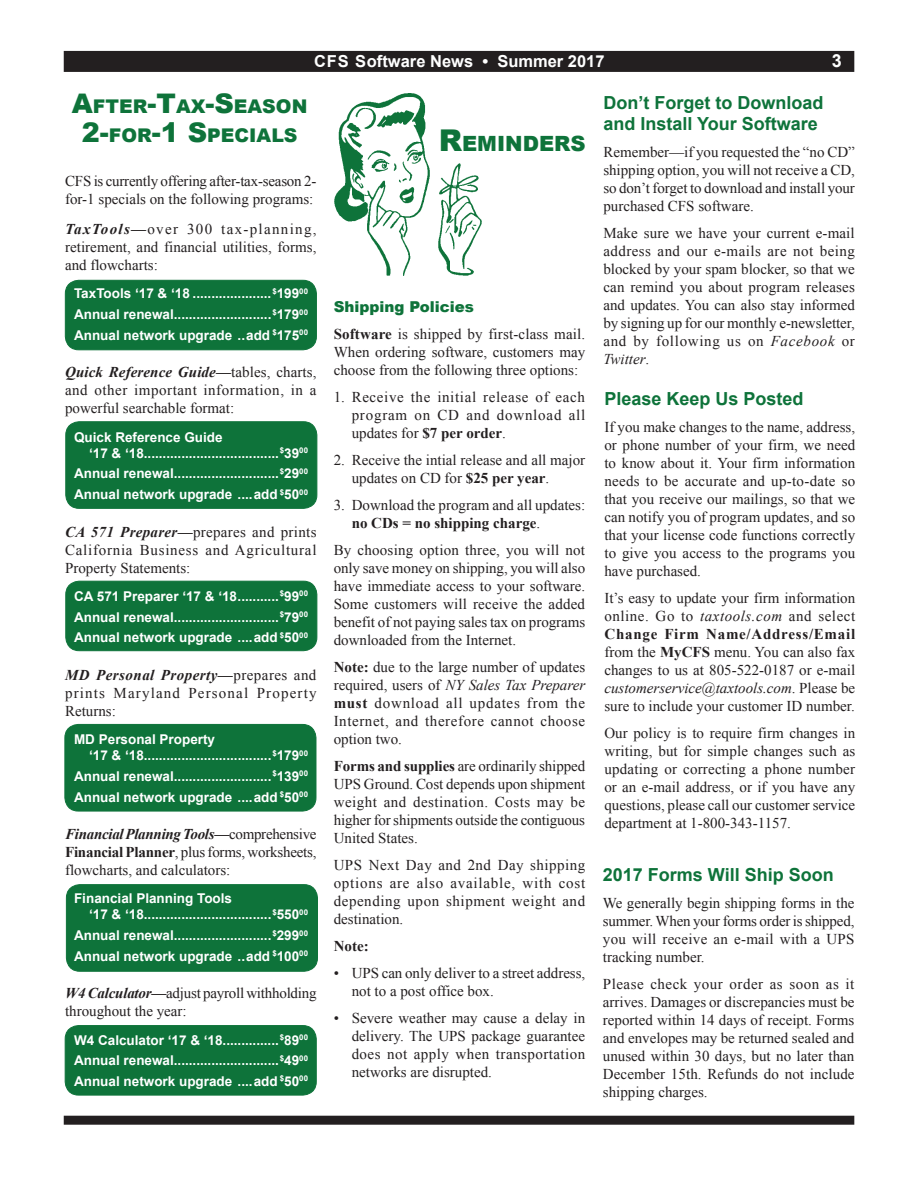
<style>
.page{position:relative;width:918px;height:1188px;background:#fff}
.page>*{position:absolute;margin:0;border:0;box-sizing:border-box;transform-origin:0 0}
.t1{font:900 21px "Arial";color:#0e733a}
.t2{font:900 18.9px/28.5px "Arial";color:#0e733a;text-align:center}
.t3{font:700 18px/21.6px "Arial";color:#0e733a}
.t4{font:700 18px "Arial";color:#fff}
.t5{font:700 16.5px "Arial";color:#fff}
.t6{font:15px/18px "Times New Roman";color:#231f20;text-align:justify}
.t7{font:900 15px "Arial";color:#0e733a}
.t8{font:700 15px "Times New Roman";color:#231f20}
.t9{font:700 13.5px/20.7px "Arial";color:#fff}
.s1{font-size:27px}
.s2{font-weight:700;font-style:italic}
.s3{font-weight:700}
.s4{font-size:30px}
.s5{font-style:italic}
</style>
<div class="page">
<div style="left:64px;top:52px;width:790px;height:19px;background:#231f20"></div>
<div style="left:64px;top:51px;width:790px;height:21px;border:2px solid #231f20"></div>
<div style="left:64px;top:1116px;width:790px;height:9px;background:#231f20"></div>
<img style="left:334px;top:94px;width:147px;height:182px">
<div style="left:65px;top:1026px;width:251px;height:69px;background:#0e733a;border-radius:14px"></div>
<div style="left:65px;top:1025px;width:251px;height:70px;border:1px solid #0e733a;border-radius:14px"></div>
<div style="left:66px;top:885px;width:251px;height:86px;background:#0e733a;border-radius:14px"></div>
<div style="left:66px;top:884px;width:252px;height:87px;border:1px solid #0e733a;border-radius:14px"></div>
<div style="left:65px;top:280px;width:251px;height:70px;background:#0e733a;border-radius:14px"></div>
<div style="left:65px;top:280px;width:252px;height:70px;border:1px solid #0e733a;border-radius:14px"></div>
<div style="left:66px;top:581px;width:251px;height:70px;background:#0e733a;border-radius:14px"></div>
<div style="left:66px;top:581px;width:251px;height:70px;border:1px solid #0e733a;border-radius:14px"></div>
<div style="left:66px;top:422px;width:251px;height:86px;background:#0e733a;border-radius:14px"></div>
<div style="left:66px;top:422px;width:251px;height:87px;border:1px solid #0e733a;border-radius:14px"></div>
<div style="left:65px;top:724px;width:251px;height:87px;background:#0e733a;border-radius:13px"></div>
<div style="left:65px;top:724px;width:251px;height:87px;border:1px solid #0e733a;border-radius:13px"></div>
<p class="t5" style="left:314px;top:50px;width:292px">CFS Software News • Summer 2017</p>
<p class="t4" style="left:832px;top:48px;width:12px">3</p>
<p class="t2" style="left:72px;top:92px;width:237px"><span class="s1">A</span>FTER<span class="s1">-T</span>AX<span class="s1">-S</span>EASON<br><span class="s1">2-</span>FOR<span class="s1">-1 S</span>PECIALS</p>
<p class="t6" style="left:65px;top:172px;width:253px">CFS is currently offering after-tax-season 2- for-1 specials on the following programs:</p>
<p class="t6" style="left:65px;top:220px;width:253px"><span class="s2">TaxTools—</span>over 300 tax-planning, retirement, and financial utilities, forms, and flowcharts:</p>
<p class="t9" style="left:74px;top:284px;width:235px;text-align:justify">TaxTools ‘17 &amp; ‘18 .....................<sup>$</sup>199<sup>00<br></sup>Annual renewal..........................<sup>$</sup>179<sup>00<br></sup>Annual network upgrade ..add <sup>$</sup>175<sup>00</sup></p>
<p class="t6" style="left:65px;top:363px;width:253px"><span class="s2">Quick Reference Guide—</span>tables, charts, and other important information, in a powerful searchable format:</p>
<p class="t9" style="left:89px;top:429px;width:220px;line-height:16.2px;text-indent:-15px">Quick Reference Guide<br>‘17 &amp; ‘18....................................<sup>$</sup>39<sup>00</sup></p>
<p class="t9" style="left:74px;top:464px;width:235px">Annual renewal............................<sup>$</sup>29<sup>00<br></sup>Annual network upgrade ....add <sup>$</sup>50<sup>00</sup></p>
<p class="t6" style="left:65px;top:522px;width:253px"><span class="s2">CA 571 Preparer—</span>prepares and prints California Business and Agricultural Property Statements:</p>
<p class="t9" style="left:74px;top:586px;width:235px;text-align:justify">CA 571 Preparer ‘17 &amp; ‘18...........<sup>$</sup>99<sup>00<br></sup>Annual renewal............................<sup>$</sup>79<sup>00<br></sup>Annual network upgrade ....add <sup>$</sup>50<sup>00</sup></p>
<p class="t6" style="left:65px;top:665px;width:253px"><span class="s2">MD Personal Property—</span>prepares and prints Maryland Personal Property Returns:</p>
<p class="t9" style="left:89px;top:731px;width:220px;line-height:16.2px;text-indent:-15px">MD Personal Property<br>‘17 &amp; ‘18..................................<sup>$</sup>179<sup>00</sup></p>
<p class="t9" style="left:74px;top:766px;width:235px">Annual renewal..........................<sup>$</sup>139<sup>00<br></sup>Annual network upgrade ....add <sup>$</sup>50<sup>00</sup></p>
<p class="t6" style="left:65px;top:825px;width:253px"><span class="s2">Financial Planning Tools—</span>comprehensive <span class="s3">Financial Planner</span>, plus forms, worksheets, flowcharts, and calculators:</p>
<p class="t9" style="left:89px;top:891px;width:220px;line-height:16.2px;text-indent:-15px">Financial Planning Tools<br>‘17 &amp; ‘18..................................<sup>$</sup>550<sup>00</sup></p>
<p class="t9" style="left:74px;top:925px;width:235px">Annual renewal..........................<sup>$</sup>299<sup>00<br></sup>Annual network upgrade ..add <sup>$</sup>100<sup>00</sup></p>
<p class="t6" style="left:65px;top:984px;width:253px"><span class="s2">W4 Calculator—</span>adjust payroll withholding throughout the year:</p>
<p class="t9" style="left:74px;top:1030px;width:235px;text-align:justify">W4 Calculator ‘17 &amp; ‘18...............<sup>$</sup>89<sup>00<br></sup>Annual renewal............................<sup>$</sup>49<sup>00<br></sup>Annual network upgrade ....add <sup>$</sup>50<sup>00</sup></p>
<h1 class="t1" style="left:439px;top:128px;width:148px"><span class="s4">R</span>EMI NDERS</h1>
<p class="t7" style="left:334px;top:296px;width:142px">SHIPPING POLICIES</p>
<p class="t6" style="left:334px;top:325px;width:253px"><span class="s3">Software</span> is shipped by first-class mail.<br>When ordering software, customers may choose from the following three options:</p>
<p class="t6" style="left:352px;top:388px;width:235px;text-indent:-18px">1. Receive the initial release of each program on CD and download all updates for <span class="s3">$7 per order</span>.</p>
<p class="t6" style="left:352px;top:451px;width:235px;text-indent:-18px">2. Receive the intial release and all major updates on CD for <span class="s3">$25 per year</span>.</p>
<p class="t6" style="left:352px;top:496px;width:235px;text-indent:-18px">3. Download the program and all updates: <span class="s3">no CDs = no shipping charge</span>.</p>
<p class="t6" style="left:334px;top:541px;width:253px">By choosing option three, you will not only save money on shipping, you will also have immediate access to your software.<br>Some customers will receive the added benefit of not paying sales tax on programs downloaded from the Internet.</p>
<p class="t6" style="left:334px;top:658px;width:253px"><span class="s3">Note:</span> due to the large number of updates required, users of <span class="s5">NY Sales Tax Preparer </span><span class="s3">must</span> download all updates from the Internet, and therefore cannot choose option two.</p>
<p class="t6" style="left:334px;top:757px;width:253px"><span class="s3">Forms and supplies</span> are ordinarily shipped UPS Ground. Cost depends upon shipment weight and destination. Costs may be higher for shipments outside the contiguous United States.</p>
<p class="t6" style="left:334px;top:856px;width:253px">UPS Next Day and 2nd Day shipping options are also available, with cost depending upon shipment weight and destination.</p>
<p class="t8" style="left:334px;top:936px;width:36px">Note:</p>
<p class="t6" style="left:352px;top:964px;width:235px;text-indent:-18px">• UPS can only deliver to a street address, not to a post office box.</p>
<p class="t6" style="left:352px;top:1009px;width:235px;text-indent:-18px">• Severe weather may cause a delay in delivery. The UPS package guarantee does not apply when transportation networks are disrupted.</p>
<p class="t3" style="left:603px;top:92px;width:221px">Don’t Forget to Download and Install Your Software</p>
<p class="t6" style="left:603px;top:143px;width:253px">Remember—if you requested the “no CD” shipping option, you will not receive a CD, so don’t forget to download and install your purchased CFS software.</p>
<p class="t6" style="left:603px;top:224px;width:253px">Make sure we have your current e-mail address and our e-mails are not being blocked by your spam blocker, so that we can remind you about program releases and updates. You can also stay informed by signing up for our monthly e-newsletter, and by following us on <span class="s5">Facebook</span> or <span class="s5">Twitter</span>.</p>
<p class="t3" style="left:604px;top:389px;width:201px">Please Keep Us Posted</p>
<p class="t6" style="left:604px;top:418px;width:252px">If you make changes to the name, address, or phone number of your firm, we need to know about it. Your firm information needs to be accurate and up-to-date so that you receive our mailings, so that we can notify you of program updates, and so that your license code functions correctly to give you access to the programs you have purchased.</p>
<p class="t6" style="left:604px;top:589px;width:252px">It’s easy to update your firm information online. Go to <span class="s5">taxtools.com</span> and select <span class="s3">Change Firm Name/Address/Email </span>from the <span class="s3">MyCFS</span> menu. You can also fax changes to us at 805-522-0187 or e-mail <span class="s5">customerservice@taxtools.com</span>. Please be sure to include your customer ID number.</p>
<p class="t6" style="left:604px;top:724px;width:252px">Our policy is to require firm changes in writing, but for simple changes such as updating or correcting a phone number or an e-mail address, or if you have any questions, please call our customer service department at 1-800-343-1157.</p>
<p class="t3" style="left:603px;top:865px;width:232px">2017 Forms Will Ship Soon</p>
<p class="t6" style="left:603px;top:894px;width:253px">We generally begin shipping forms in the summer. When your forms order is shipped, you will receive an e-mail with a UPS tracking number.</p>
<p class="t6" style="left:603px;top:975px;width:253px">Please check your order as soon as it arrives. Damages or discrepancies must be reported within 14 days of receipt. Forms and envelopes may be returned sealed and unused within 30 days, but no later than December 15th. Refunds do not include shipping charges.</p>
</div>
